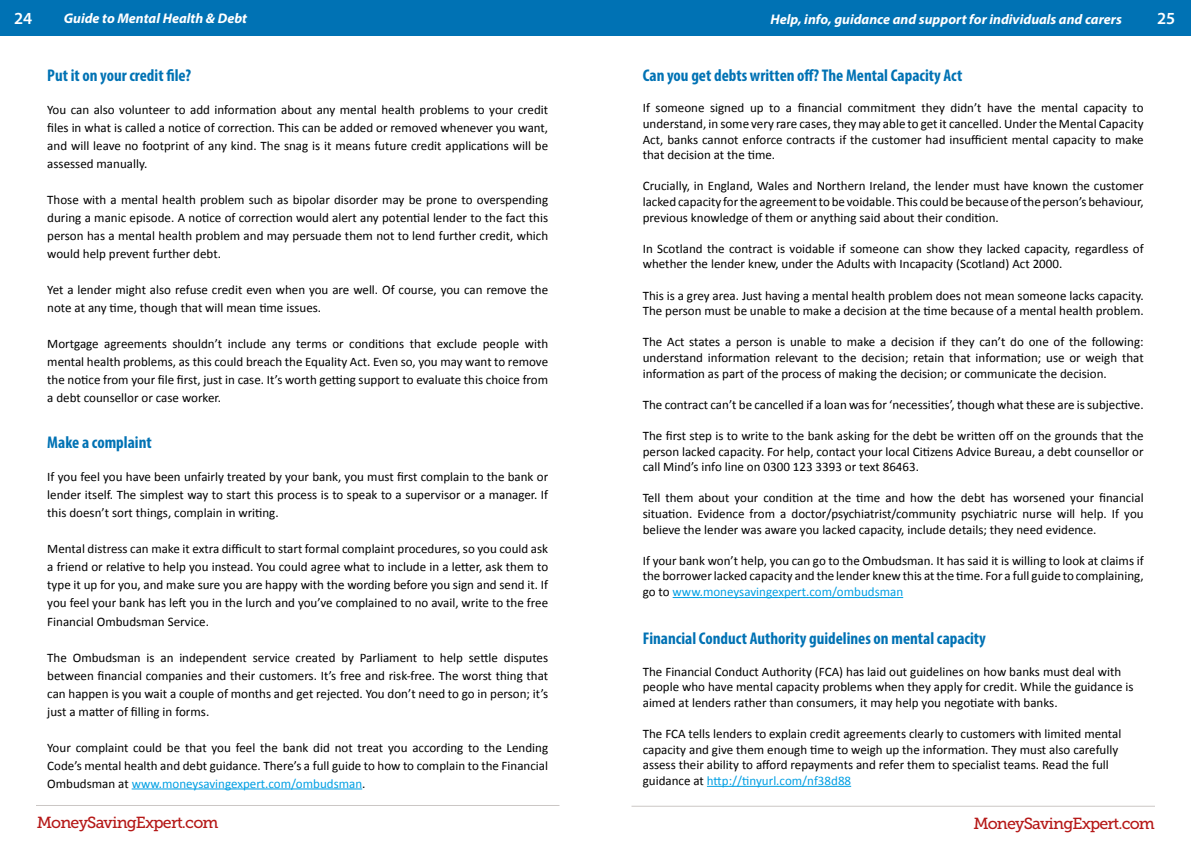
<style>
.page{position:relative;width:1191px;height:842px;background:#fff}
.page>*{position:absolute;margin:0;border:0;box-sizing:border-box;transform-origin:0 0}
.t1{font:700 condensed 17px "Myriad Pro";color:#0072b4}
.t2{font:600 17px "Myriad Pro";color:#fff}
.t3{font:16px "Museo Slab 500";letter-spacing:-.05em;color:#b51817}
.t4{font:italic 700 14px "Myriad Pro";color:#fff}
.t5{font:13px/18px "Calibri";color:#000;text-align:justify}
.s1{color:#009fe3}
</style>
<div class="page">
<div style="left:595px;top:0;width:596px;height:36px;background:#0072b4"></div>
<hr style="left:631px;top:806px;width:524px;height:1px;background:#cbc7c5">
<hr style="left:36px;top:805px;width:523px;height:1px;background:#cbc7c5">
<div style="left:0;top:0;width:595px;height:36px;background:#0072b4"></div>
<hr style="left:132px;top:788px;width:230px;height:1px;background:#009fe3">
<hr style="left:672px;top:597px;width:231px;height:1px;background:#009fe3">
<hr style="left:707px;top:786px;width:144px;height:1px;background:#009fe3">
<h1 class="t2" style="left:14px;top:8px;width:20px">24</h1>
<p class="t4" style="left:64px;top:9px;width:185px">Guide to Mental Health &amp; Debt</p>
<h1 class="t1" style="left:47px;top:64px;width:145px">Put it on your credit file?</h1>
<p class="t5" style="left:47px;top:101px;width:502px">You can also volunteer to add information about any mental health problems to your credit files in what is called a notice of correction. This can be added or removed whenever you want, and will leave no footprint of any kind. The snag is it means future credit applications will be assessed manually.</p>
<p class="t5" style="left:47px;top:191px;width:502px">Those with a mental health problem such as bipolar disorder may be prone to overspending during a manic episode. A notice of correction would alert any potential lender to the fact this person has a mental health problem and may persuade them not to lend further credit, which would help prevent further debt.</p>
<p class="t5" style="left:47px;top:281px;width:502px">Yet a lender might also refuse credit even when you are well. Of course, you can remove the note at any time, though that will mean time issues.</p>
<p class="t5" style="left:47px;top:335px;width:502px">Mortgage agreements shouldn’t include any terms or conditions that exclude people with mental health problems, as this could breach the Equality Act. Even so, you may want to remove the notice from your file first, just in case. It’s worth getting support to evaluate this choice from a debt counsellor or case worker.</p>
<h1 class="t1" style="left:47px;top:432px;width:106px">Make a complaint</h1>
<p class="t5" style="left:47px;top:468px;width:502px">If you feel you have been unfairly treated by your bank, you must first complain to the bank or lender itself. The simplest way to start this process is to speak to a supervisor or a manager. If this doesn’t sort things, complain in writing.</p>
<p class="t5" style="left:47px;top:540px;width:502px">Mental distress can make it extra difficult to start formal complaint procedures, so you could ask a friend or relative to help you instead. You could agree what to include in a letter, ask them to type it up for you, and make sure you are happy with the wording before you sign and send it. If you feel your bank has left you in the lurch and you’ve complained to no avail, write to the free Financial Ombudsman Service.</p>
<p class="t5" style="left:47px;top:648px;width:502px">The Ombudsman is an independent service created by Parliament to help settle disputes between financial companies and their customers. It’s free and risk-free. The worst thing that can happen is you wait a couple of months and get rejected. You don’t need to go in person; it’s just a matter of filling in forms.</p>
<p class="t5" style="left:47px;top:738px;width:502px">Your complaint could be that you feel the bank did not treat you according to the Lending Code’s mental health and debt guidance. There’s a full guide to how to complain to the Financial Ombudsman at <span class="s1">www.moneysavingexpert.com/ombudsman</span>.</p>
<p class="t4" style="left:770px;top:10px;width:353px">Help, info, guidance and support for individuals and carers</p>
<h1 class="t2" style="left:1157px;top:8px;width:20px">25</h1>
<h1 class="t1" style="left:643px;top:64px;width:321px">Can you get debts written off? The Mental Capacity Act</h1>
<p class="t5" style="left:643px;top:100px;width:502px;line-height:15.6px">If someone signed up to a financial commitment they didn’t have the mental capacity to understand, in some very rare cases, they may able to get it cancelled. Under the Mental Capacity Act, banks cannot enforce contracts if the customer had insufficient mental capacity to make that decision at the time.</p>
<p class="t5" style="left:643px;top:178px;width:502px;line-height:15.6px">Crucially, in England, Wales and Northern Ireland, the lender must have known the customer lacked capacity for the agreement to be voidable. This could be because of the person’s behaviour, previous knowledge of them or anything said about their condition.</p>
<p class="t5" style="left:643px;top:241px;width:502px;line-height:15.6px">In Scotland the contract is voidable if someone can show they lacked capacity, regardless of whether the lender knew, under the Adults with Incapacity (Scotland) Act 2000.</p>
<p class="t5" style="left:643px;top:288px;width:502px;line-height:15.6px">This is a grey area. Just having a mental health problem does not mean someone lacks capacity.<br>The person must be unable to make a decision at the time because of a mental health problem.</p>
<p class="t5" style="left:643px;top:334px;width:502px;line-height:15.6px">The Act states a person is unable to make a decision if they can’t do one of the following: understand information relevant to the decision; retain that information; use or weigh that information as part of the process of making the decision; or communicate the decision.</p>
<p class="t5" style="left:643px;top:396px;width:502px">The contract can’t be cancelled if a loan was for ‘necessities’, though what these are is subjective.</p>
<p class="t5" style="left:643px;top:428px;width:502px;line-height:15.6px">The first step is to write to the bank asking for the debt be written off on the grounds that the person lacked capacity. For help, contact your local Citizens Advice Bureau, a debt counsellor or call Mind’s info line on 0300 123 3393 or text 86463.</p>
<p class="t5" style="left:643px;top:490px;width:502px;line-height:15.6px">Tell them about your condition at the time and how the debt has worsened your financial situation. Evidence from a doctor/psychiatrist/community psychiatric nurse will help. If you believe the lender was aware you lacked capacity, include details; they need evidence.</p>
<p class="t5" style="left:643px;top:553px;width:502px;line-height:15.6px">If your bank won’t help, you can go to the Ombudsman. It has said it is willing to look at claims if the borrower lacked capacity and the lender knew this at the time. For a full guide to complaining, go to <span class="s1">www.moneysavingexpert.com/ombudsman</span></p>
<h1 class="t1" style="left:643px;top:628px;width:345px">Financial Conduct Authority guidelines on mental capacity</h1>
<p class="t5" style="left:643px;top:664px;width:492px;line-height:15.6px;text-align:left">The Financial Conduct Authority (FCA) has laid out guidelines on how banks must deal with people who have mental capacity problems when they apply for credit. While the guidance is aimed at lenders rather than consumers, it may help you negotiate with banks.</p>
<p class="t5" style="left:643px;top:726px;width:480px;line-height:15.6px;text-align:left">The FCA tells lenders to explain credit agreements clearly to customers with limited mental capacity and give them enough time to weigh up the information. They must also carefully assess their ability to afford repayments and refer them to specialist teams. Read the full guidance at <span class="s1">http://tinyurl.com/nf38d88</span></p>
<p class="t3" style="left:37px;top:813px;width:183px">MoneySavingExpert.com</p>
<p class="t3" style="left:973px;top:814px;width:183px">MoneySavingExpert.com</p>
</div>
